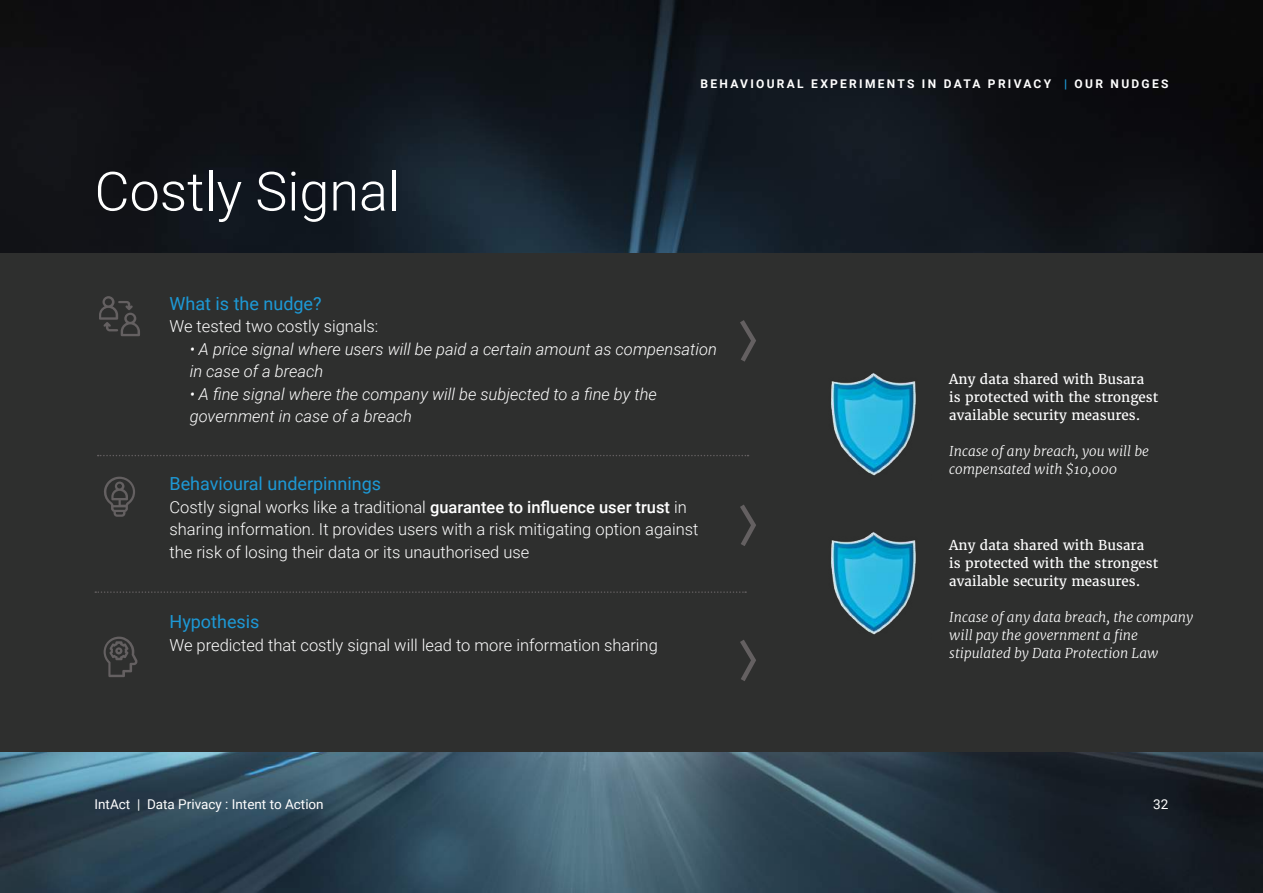
<style>
.page{position:relative;width:1263px;height:893px;background:#fff}
.page>*{position:absolute;margin:0;border:0;box-sizing:border-box;transform-origin:0 0}
.t1{font:300 54px "Roboto";color:#fff}
.t2{font:18px "Roboto";color:#1d99d6}
.t3{font:300 16.5px/22.5px "Roboto";color:#fff}
.t4{font:italic 300 16.5px/22.5px "Roboto";color:#fff}
.t5{font:13.5px/18px "Merriweather";color:#fff}
.t6{font:italic 300 13.5px/18px "Merriweather";color:#fff}
.t7{font:13.5px "Roboto";color:#fff}
.t8{font:700 12px "Roboto";letter-spacing:.19em;color:#fff}
.s1{font-weight:900;color:#1d99d6}
.s2{font-weight:500}
</style>
<div class="page">
<img style="left:0;top:0;width:1263px;height:893px">
<div style="left:0;top:253px;width:1263px;height:499px;background:#2e2f2e"></div>
<svg style="left:98px;top:455px;width:650px;height:1px"></svg>
<svg style="left:95px;top:591px;width:651px;height:2px"></svg>
<svg style="left:99px;top:296px;width:41px;height:40px"></svg>
<svg style="left:104px;top:477px;width:31px;height:40px"></svg>
<svg style="left:740px;top:320px;width:16px;height:42px"></svg>
<svg style="left:740px;top:504px;width:16px;height:42px"></svg>
<svg style="left:740px;top:640px;width:16px;height:41px"></svg>
<svg style="left:104px;top:637px;width:34px;height:40px"></svg>
<img style="left:831px;top:373px;width:85px;height:103px">
<img style="left:831px;top:532px;width:85px;height:103px">
<h1 class="t1" style="left:94px;top:153px;width:307px">Costly Signal</h1>
<p class="t8" style="left:700px;top:75px;width:469px">BEHAVIOURAL EXPERIMENTS IN DATA PRIVACY <span class="s1">|</span> OUR NUDGES</p>
<p class="t2" style="left:170px;top:291px;width:154px">What is the nudge?</p>
<p class="t3" style="left:170px;top:314px;width:210px">We tested two costly signals:</p>
<p class="t4" style="left:190px;top:337px;width:529px">• A price signal where users will be paid a certain amount as compensation in case of a breach</p>
<p class="t4" style="left:190px;top:382px;width:469px">• A fine signal where the company will be subjected to a fine by the government in case of a breach</p>
<p class="t2" style="left:170px;top:471px;width:213px">Behavioural underpinnings</p>
<p class="t3" style="left:170px;top:495px;width:530px">Costly signal works like a traditional <span class="s2">guarantee to influence user trust</span> in sharing information. It provides users with a risk mitigating option against the risk of losing their data or its unauthorised use</p>
<p class="t2" style="left:170px;top:609px;width:91px">Hypothesis</p>
<p class="t3" style="left:170px;top:633px;width:490px">We predicted that costly signal will lead to more information sharing</p>
<p class="t7" style="left:94px;top:794px;width:231px">IntAct | Data Privacy : Intent to Action</p>
<p class="t5" style="left:949px;top:370px;width:211px">Any data shared with Busara is protected with the strongest available security measures.</p>
<p class="t6" style="left:949px;top:442px;width:201px">Incase of any breach, you will be compensated with $10,000</p>
<p class="t5" style="left:949px;top:537px;width:211px">Any data shared with Busara is protected with the strongest available security measures.</p>
<p class="t6" style="left:949px;top:609px;width:245px">Incase of any data breach, the company will pay the government a fine stipulated by Data Protection Law</p>
<p class="t7" style="left:1153px;top:794px;width:17px">32</p>
</div>
